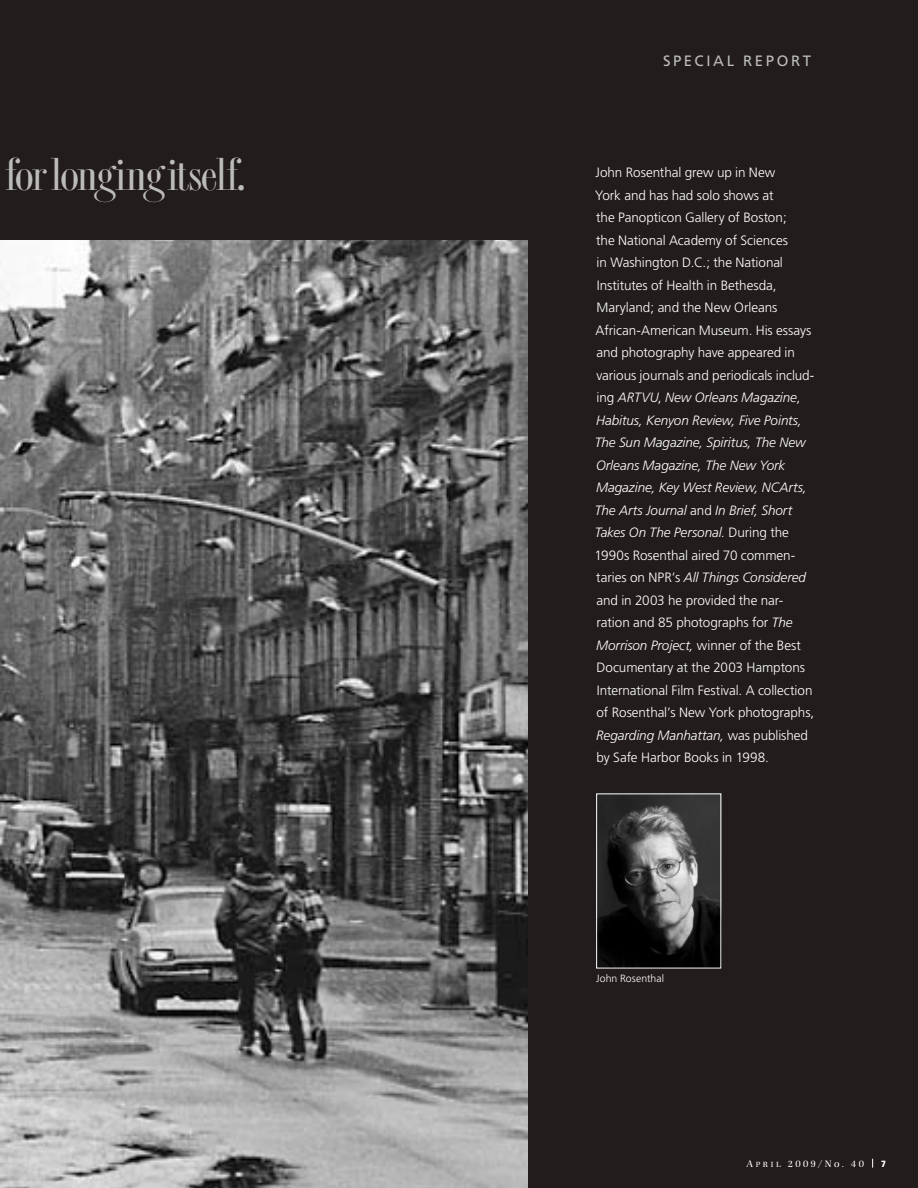
<style>
.page{position:relative;width:918px;height:1188px;background:#221c1c}
.page>*{position:absolute;margin:0;border:0;box-sizing:border-box;transform-origin:0 0}
.t1{font:48px "Cg Torino Bd";letter-spacing:-.035em;color:#bcbdb9}
.t2{font:15px "Frutiger";letter-spacing:.175em;color:#bcbdb9}
.t3{font:300 13.5px/22.5px "Frutiger";letter-spacing:-.005em;color:#fff}
.t4{font:300 10.5px "Frutiger";letter-spacing:.005em;color:#fff}
.t5{font:300 9px "Zapf";letter-spacing:.285em;color:#fff}
.t6{font:900 condensed 9px "Frutiger";color:#fff}
.s1{font-style:italic}
.s2{font-family:"Zapf Light SC800";font-weight:400}
.s3{font-family:"Zapf Light SC800";font-weight:400;font-size:7.2px}
</style>
<div class="page">
<img style="left:0;top:240px;width:527px;height:948px">
<img style="left:598px;top:796px;width:121px;height:170px">
<h1 class="t1" style="left:6px;top:144px;width:241px">for longing itself.</h1>
<p class="t2" style="left:663px;top:52px;width:150px">SPECIAL REPORT</p>
<p class="t3" style="left:594px;top:161px;width:221px">John Rosenthal grew up in New<br>York and has had solo shows at<br>the Panopticon Gallery of Boston;<br>the National Academy of Sciences<br>in Washington D.C.; the National Institutes of Health in Bethesda, Maryland; and the New Orleans African-American Museum. His essays and photography have appeared in various journals and periodicals includ&shy;ing <span class="s1">ARTVU</span>, <span class="s1">New Orleans Magazine</span>, <span class="s1">Habitus, Kenyon Review, Five Points, The Sun Magazine, Spiritus, The New Orleans Magazine, The New York Magazine, Key West Review, NCArts, The Arts Journal</span> and <span class="s1">In Brief, Short Takes On The Personal.</span> During the 1990s Rosenthal aired 70 commen&shy;taries on NPR’s <span class="s1">All Things Considered </span>and in 2003 he provided the nar&shy;ration and 85 photographs for <span class="s1">The Morrison Project,</span> winner of the Best Documentary at the 2003 Hamptons International Film Festival. A collection of Rosenthal’s New York photographs, <span class="s1">Regarding Manhattan,</span> was published by Safe Harbor Books in 1998.</p>
<p class="t4" style="left:596px;top:972px;width:69px">John Rosenthal</p>
<p class="t5" style="left:746px;top:1157px;width:119px"><span class="s2">A</span><span class="s3">pril</span> 2009/No. 40</p>
<p class="t6" style="left:881px;top:1158px;width:6px">7</p>
</div>
